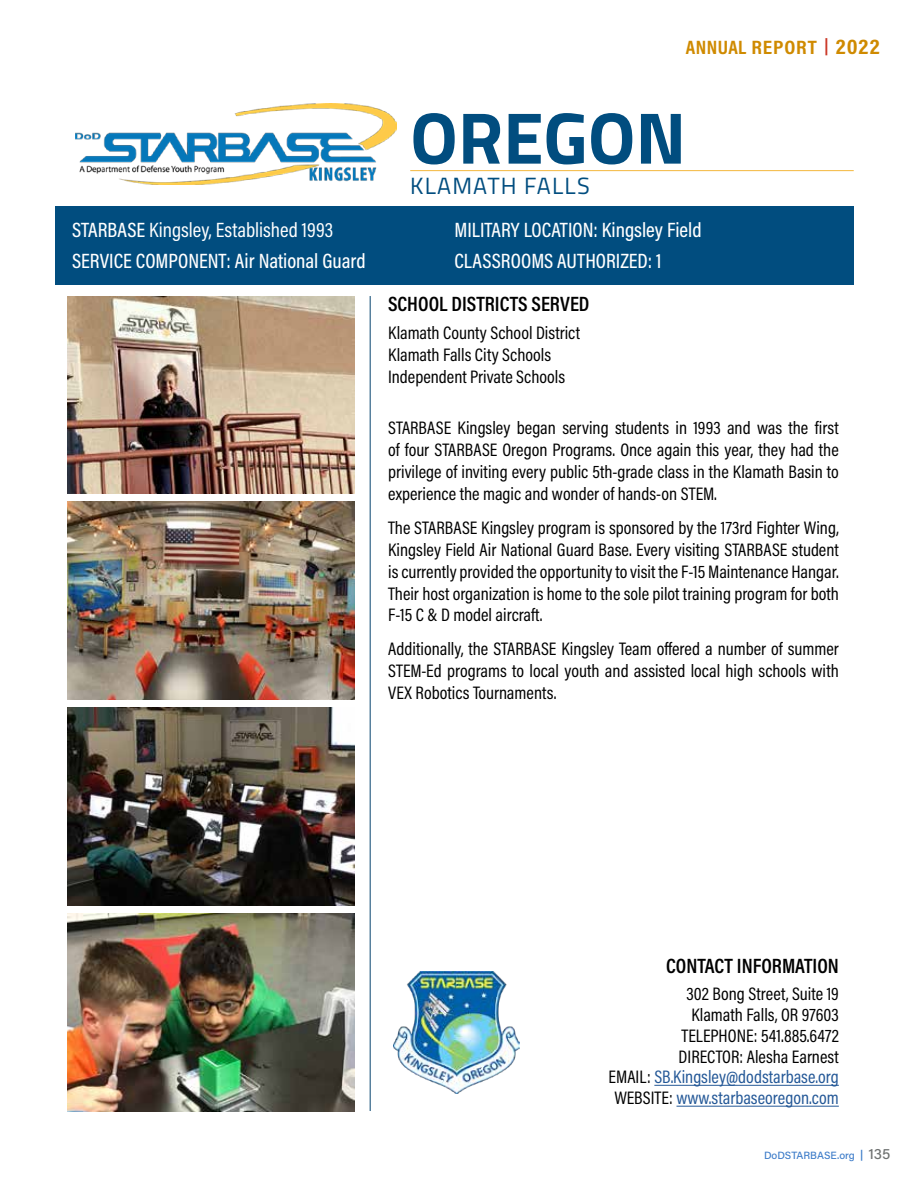
<style>
.page{position:relative;width:918px;height:1188px;background:#fff}
.page>*{position:absolute;margin:0;border:0;box-sizing:border-box;transform-origin:0 0}
.t1{font:700 73.05px "Cairo";color:#014d7f}
.t2{font:23.55px "Cairo";letter-spacing:.05em;color:#014d7f}
.t3{font:500 20.85px/30.9px "Acumin Pro Cond";color:#fff}
.t4{font:600 20.85px "Acumin Pro Cond";color:#000}
.t5{font:700 19.5px "Acumin Pro Cond";letter-spacing:.035em;color:#cf8a00}
.t6{font:18.3px/21.9px "Acumin Pro Cond";color:#000;text-align:justify}
.t7{font:500 10.5px "Acumin Pro";letter-spacing:-.005em;color:#3d7cc9}
.s1{font-size:21px}
.s2{font-weight:400}
.s3{color:#245897}
.s4{font-weight:600}
.s5{font-size:15px;color:#6f7271}
</style>
<div class="page">
<hr style="left:410px;top:170px;width:444px;height:1px;background:#f4b83d">
<div style="left:55px;top:206px;width:799px;height:78px;background:#014d7f"></div>
<hr style="left:654px;top:1085px;width:185px;height:1px;background:#245897">
<hr style="left:677px;top:1106px;width:162px;height:1px;background:#245897">
<hr style="left:370px;top:296px;width:1px;height:815px;background:#06436e">
<img style="left:68px;top:296px;width:286px;height:197px">
<img style="left:68px;top:502px;width:286px;height:197px">
<img style="left:68px;top:708px;width:286px;height:197px">
<img style="left:68px;top:914px;width:286px;height:197px">
<img style="left:76px;top:104px;width:320px;height:80px">
<img style="left:393px;top:972px;width:126px;height:122px">
<p class="t5" style="left:686px;top:35px;width:196px">ANNUAL REPORT <sup>|</sup> <span class="s1">2022</span></p>
<h1 class="t1" style="left:410px;top:79px;width:277px">OREGON</h1>
<p class="t2" style="left:410px;top:169px;width:181px">KLAMATH FALLS</p>
<p class="t3" style="left:72px;top:214px;width:295px">STARBASE <span class="s2">Kingsley, Established 1993<br></span>SERVICE COMPONENT: Air National Guard</p>
<p class="t3" style="left:454px;top:214px;width:249px">MILITARY LOCATION: Kingsley Field<br>CLASSROOMS AUTHORIZED: 1</p>
<p class="t4" style="left:388px;top:291px;width:203px">SCHOOL DISTRICTS SERVED</p>
<p class="t6" style="left:388px;top:322px;width:193px;text-align:left">Klamath County School District<br>Klamath Falls City Schools<br>Independent Private Schools</p>
<p class="t6" style="left:388px;top:417px;width:452px">STARBASE Kingsley began serving students in 1993 and was the first of four STARBASE Oregon Programs. Once again this year, they had the privilege of inviting every public 5th-grade class in the Klamath Basin to experience the magic and wonder of hands-on STEM.</p>
<p class="t6" style="left:388px;top:516px;width:452px">The STARBASE Kingsley program is sponsored by the 173rd Fighter Wing, Kingsley Field Air National Guard Base. Every visiting STARBASE student is currently provided the opportunity to visit the F-15 Maintenance Hangar.<br>Their host organization is home to the sole pilot training program for both F-15 C &amp; D model aircraft.</p>
<p class="t6" style="left:388px;top:637px;width:452px">Additionally, the STARBASE Kingsley Team offered a number of summer STEM-Ed programs to local youth and assisted local high schools with VEX Robotics Tournaments.</p>
<p class="t4" style="left:666px;top:952px;width:174px">CONTACT INFORMATION</p>
<p class="t6" style="left:609px;top:983px;width:232px;line-height:20.9px;text-align:right">302 Bong Street, Suite 19<br>Klamath Falls, OR 97603<br>TELEPHONE: 541.885.6472<br>DIRECTOR: Alesha Earnest<br>EMAIL: <span class="s3">SB.Kingsley@dodstarbase.org<br></span>WEBSITE: <span class="s3">www.starbaseoregon.com</span></p>
<p class="t7" style="left:764px;top:1148px;width:128px">DoDSTARBASE.org <span class="s4">|</span> <span class="s5">135</span></p>
</div>
